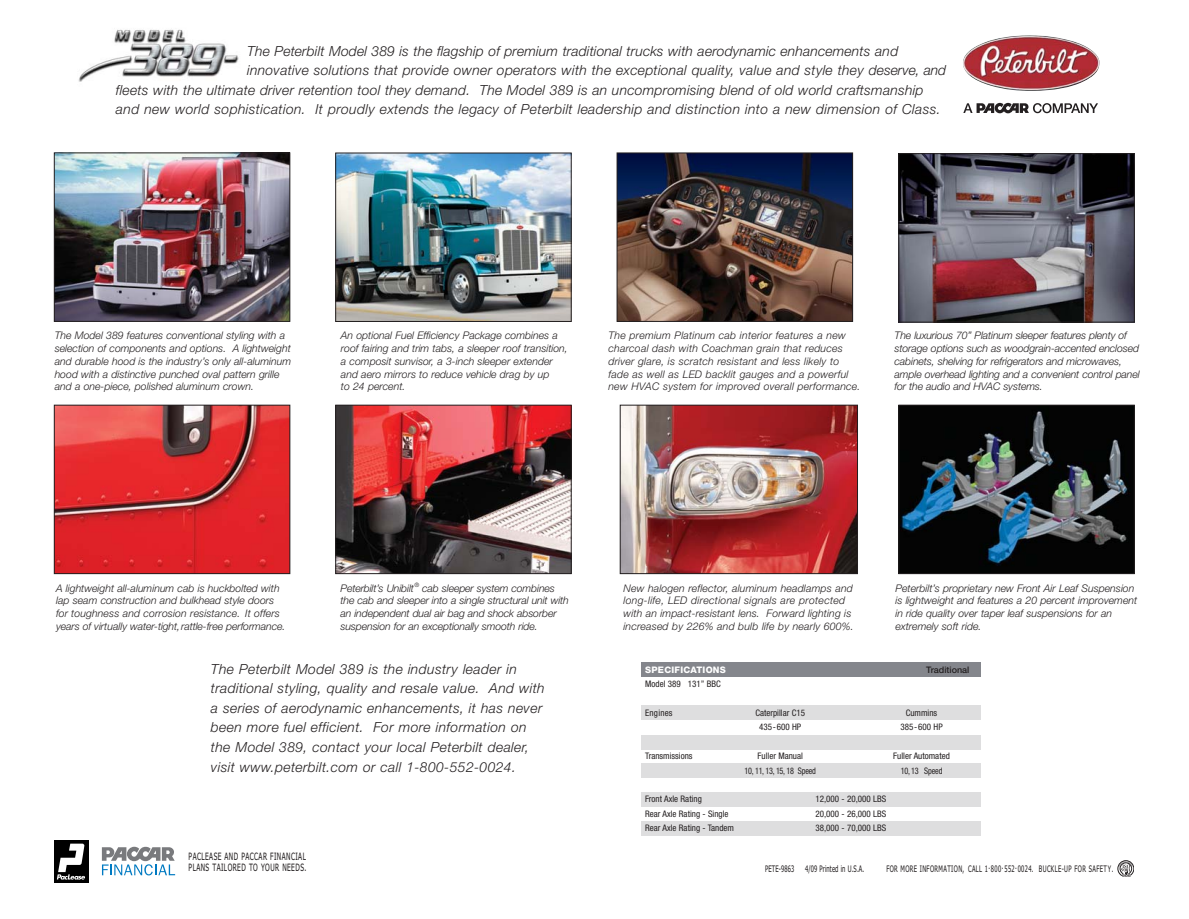
<style>
.page{position:relative;width:1189px;height:919px;background:#fff}
.page>*{position:absolute;margin:0;border:0;box-sizing:border-box;transform-origin:0 0}
.t1{font:italic 300 13.8px/19.5px "Helvetica Neue";letter-spacing:.03em;color:#231f20}
.t2{font:italic 300 13.8px "Helvetica Neue";letter-spacing:.01em;color:#231f20}
.t3{font:italic 300 10.5px/12.8px "Helvetica Neue";color:#231f20}
.t4{font:italic 300 10.5px/12.8px "Helvetica Neue";letter-spacing:.02em;color:#231f20}
.t5{font:10.2px/11.4px "Tahoma";letter-spacing:.065em;color:#231f20;scale:.65 1}
.t6{font:condensed 9px "Helvetica Neue";color:#231f20}
.t7{font:9px "Tahoma";letter-spacing:.065em;color:#231f20;scale:.65 1}
.t8{font:9px "Tahoma";letter-spacing:.02em;color:#231f20;scale:.65 1}
.t9{font:condensed 9px "Helvetica Neue";letter-spacing:-.035em;color:#231f20;scale:.9 1}
.t10{font:800 9px "Helvetica Neue";letter-spacing:.03em;color:#fff}
.t11{font:500 9px "Helvetica Neue";color:#231f20}
.t12{font:condensed 9px "Helvetica Neue";color:#231f20;scale:.9 1}
.t13{font:condensed 9px "Helvetica Neue";letter-spacing:.025em;color:#231f20}
</style>
<div class="page">
<img style="left:622px;top:407px;width:233px;height:164px">
<div style="left:620px;top:405px;width:237px;height:168px;border:1px solid #231f20"></div>
<img style="left:56px;top:407px;width:232px;height:164px">
<div style="left:54px;top:405px;width:236px;height:168px;border:1px solid #231f20"></div>
<img style="left:618px;top:155px;width:232px;height:164px">
<div style="left:616px;top:153px;width:236px;height:168px;border:1px solid #231f20"></div>
<img style="left:56px;top:155px;width:232px;height:164px">
<div style="left:54px;top:153px;width:236px;height:168px;border:1px solid #231f20"></div>
<img style="left:337px;top:155px;width:232px;height:164px">
<img style="left:78px;top:29px;width:161px;height:53px">
<div style="left:641px;top:821px;width:339px;height:14px;background:#dededf"></div>
<div style="left:641px;top:791px;width:339px;height:15px;background:#dededf"></div>
<div style="left:641px;top:763px;width:339px;height:14px;background:#dededf"></div>
<div style="left:641px;top:734px;width:339px;height:15px;background:#dededf"></div>
<div style="left:641px;top:705px;width:339px;height:14px;background:#dededf"></div>
<div style="left:641px;top:661px;width:339px;height:15px;background:#84868c"></div>
<img style="left:963px;top:35px;width:136px;height:56px">
<svg style="left:963px;top:103px;width:134px;height:10px"></svg>
<svg style="left:1117px;top:860px;width:16px;height:16px"></svg>
<svg style="left:102px;top:846px;width:73px;height:29px"></svg>
<div style="left:53px;top:838px;width:37px;height:46px;background:linear-gradient(to bottom,#000,#000)"></div>
<svg style="left:57px;top:843px;width:28px;height:36px"></svg>
<img style="left:900px;top:155px;width:232px;height:165px">
<div style="left:898px;top:153px;width:236px;height:169px;border:1px solid #231f20"></div>
<img style="left:900px;top:407px;width:232px;height:164px">
<div style="left:898px;top:405px;width:236px;height:168px;border:1px solid #231f20"></div>
<img style="left:337px;top:407px;width:232px;height:164px">
<div style="left:335px;top:405px;width:236px;height:168px;border:1px solid #231f20"></div>
<h1 class="t2" style="left:247px;top:46px;width:652px">The Peterbilt Model 389 is the flagship of premium traditional trucks with aerodynamic enhancements and</h1>
<h1 class="t1" style="left:247px;top:62px;width:700px">innovative solutions that provide owner operators with the exceptional quality, value and style they deserve, and</h1>
<h1 class="t1" style="left:116px;top:81px;width:809px">fleets with the ultimate driver retention tool they demand. The Model 389 is an uncompromising blend of old world craftsmanship</h1>
<h1 class="t1" style="left:116px;top:101px;width:826px">and new world sophistication. It proudly extends the legacy of Peterbilt leadership and distinction into a new dimension of Class.</h1>
<p class="t3" style="left:55px;top:330px;width:238px">The Model 389 features conventional styling with a selection of components and options. A lightweight and durable hood is the industry’s only all-aluminum hood with a distinctive punched oval pattern grille and a one-piece, polished aluminum crown.</p>
<p class="t3" style="left:341px;top:330px;width:228px">An optional Fuel Efficiency Package combines a roof fairing and trim tabs, a sleeper roof transition, a composit sunvisor, a 3-inch sleeper extender and aero mirrors to reduce vehicle drag by up<br>to 24 percent.</p>
<p class="t4" style="left:608px;top:330px;width:253px">The premium Platinum cab interior features a new charcoal dash with Coachman grain that reduces driver glare, is scratch resistant and less likely to fade as well as LED backlit gauges and a powerful new HVAC system for improved overall performance.</p>
<p class="t3" style="left:894px;top:330px;width:246px">The luxurious 70” Platinum sleeper features plenty of storage options such as woodgrain-accented enclosed cabinets, shelving for refrigerators and microwaves, ample overhead lighting and a convenient control panel for the audio and HVAC systems.</p>
<p class="t3" style="left:56px;top:582px;width:231px">A lightweight all-aluminum cab is huckbolted with lap seam construction and bulkhead style doors for toughness and corrosion resistance. It offers years of virtually water-tight,rattle-free performance.</p>
<p class="t3" style="left:340px;top:582px;width:230px">Peterbilt’s Unibilt<sup>®</sup> cab sleeper system combines the cab and sleeper into a single structural unit with an independent dual air bag and shock absorber suspension for an exceptionally smooth ride.</p>
<p class="t1" style="left:211px;top:660px;width:335px">The Peterbilt Model 389 is the industry leader in traditional styling, quality and resale value. And with a series of aerodynamic enhancements, it has never been more fuel efficient. For more information on the Model 389, contact your local Peterbilt dealer, visit www.peterbilt.com or call 1-800-552-0024.</p>
<p class="t5" style="left:188px;top:850px;width:183px">PACLEASE AND PACCAR FINANCIAL<br>PLANS TAILORED TO YOUR NEEDS.</p>
<p class="t3" style="left:623px;top:582px;width:232px">New halogen reflector, aluminum headlamps and long-life, LED directional signals are protected with an impact-resistant lens. Forward lighting is increased by 226% and bulb life by nearly 600%.</p>
<p class="t3" style="left:895px;top:582px;width:243px">Peterbilt’s proprietary new Front Air Leaf Suspension is lightweight and features a 20 percent improvement in ride quality over taper leaf suspensions for an extremely soft ride.</p>
<p class="t10" style="left:645px;top:666px;width:82px">SPECIFICATIONS</p>
<p class="t11" style="left:926px;top:666px;width:45px">Traditional</p>
<p class="t6" style="left:645px;top:680px;width:77px">Model 389 131” BBC</p>
<p class="t13" style="left:645px;top:709px;width:29px">Engines</p>
<p class="t6" style="left:755px;top:709px;width:51px">Caterpillar C15</p>
<p class="t6" style="left:905px;top:709px;width:33px">Cummins</p>
<p class="t6" style="left:759px;top:723px;width:43px">435-600 HP</p>
<p class="t6" style="left:900px;top:723px;width:44px">385-600 HP</p>
<p class="t6" style="left:645px;top:752px;width:49px">Transmissions</p>
<p class="t6" style="left:757px;top:752px;width:47px">Fuller Manual</p>
<p class="t6" style="left:893px;top:752px;width:58px">Fuller Automated</p>
<p class="t9" style="left:744px;top:766px;width:81px">10, 11, 13, 15, 18 Speed</p>
<p class="t12" style="left:900px;top:766px;width:48px">10, 13 Speed</p>
<p class="t6" style="left:645px;top:795px;width:58px">Front Axle Rating</p>
<p class="t6" style="left:815px;top:795px;width:72px">12,000 - 20,000 LBS</p>
<p class="t6" style="left:645px;top:809px;width:85px">Rear Axle Rating - Single</p>
<p class="t6" style="left:815px;top:809px;width:72px">20,000 - 26,000 LBS</p>
<p class="t6" style="left:645px;top:824px;width:90px">Rear Axle Rating - Tandem</p>
<p class="t6" style="left:815px;top:824px;width:72px">38,000 - 70,000 LBS</p>
<p class="t8" style="left:765px;top:863px;width:154px">PETE-9863 4/09 Printed in U.S.A.</p>
<p class="t7" style="left:886px;top:863px;width:350px">FOR MORE INFORMATION, CALL 1.800.552.0024. BUCKLE-UP FOR SAFETY.</p>
</div>
